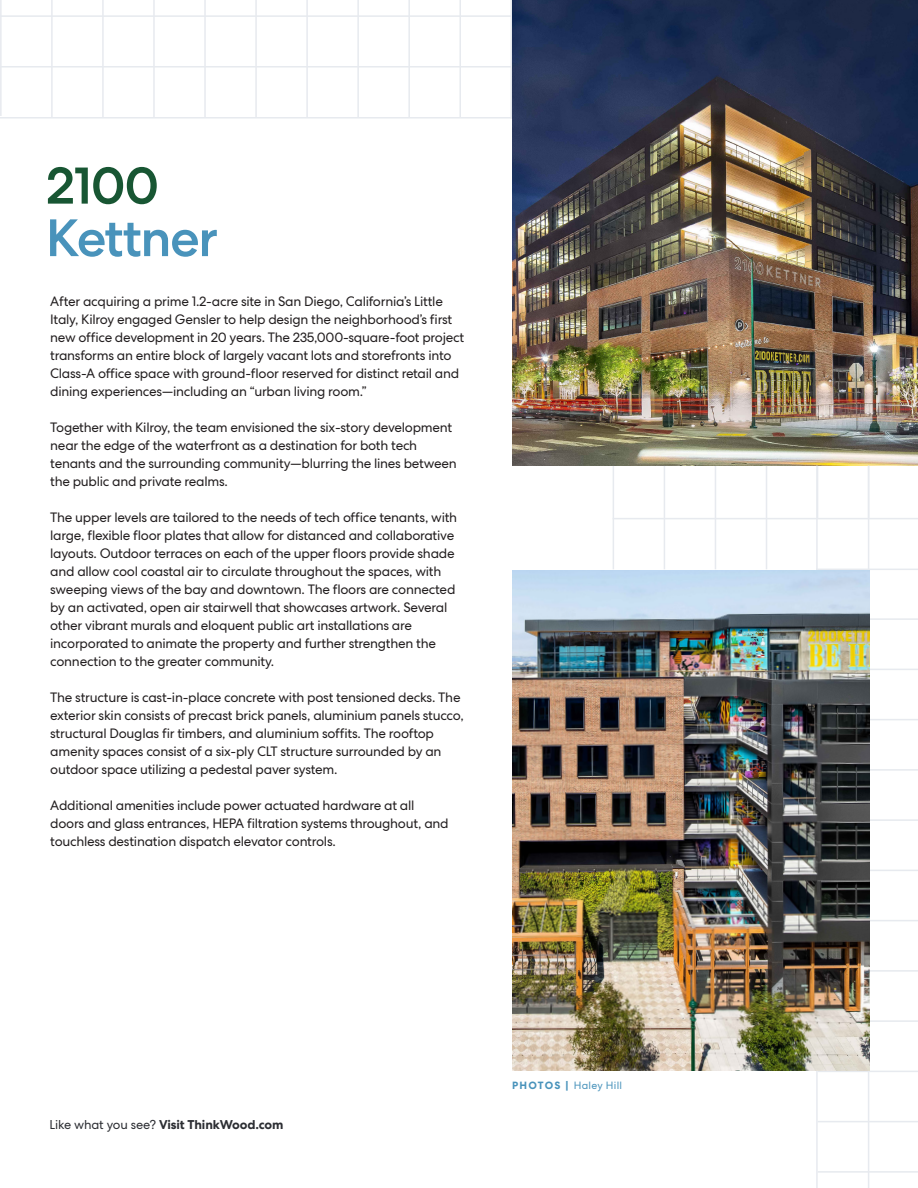
<style>
.page{position:relative;width:918px;height:1188px;background:#fff}
.page>*{position:absolute;margin:0;border:0;box-sizing:border-box;transform-origin:0 0}
.t1{font:500 52.5px/52.5px "Centra No 2";letter-spacing:-.03em;color:#4993bb}
.t2{font:13.5px/18px "Centra No 2";letter-spacing:-.02em;color:#231f20}
.t3{font:700 12.75px "Centra No 2";letter-spacing:-.01em;color:#2c2e33}
.t4{font:10.5px "Centra No 2";letter-spacing:.025em;color:#4993bb}
.s1{color:#185633}
.s2{font-weight:400}
.s3{font-weight:700}
</style>
<div class="page">
<hr style="left:0;top:117px;width:917px;height:1px;background:#e7eaef">
<hr style="left:0;top:15px;width:918px;height:2px;background:#e7eaef">
<hr style="left:0;top:66px;width:918px;height:2px;background:#e7eaef">
<hr style="left:766px;top:0;width:1px;height:569px;background:#e7eaef">
<hr style="left:715px;top:0;width:1px;height:569px;background:#e7eaef">
<hr style="left:664px;top:0;width:1px;height:569px;background:#e7eaef">
<hr style="left:613px;top:0;width:1px;height:569px;background:#e7eaef">
<hr style="left:511px;top:0;width:1px;height:119px;background:#e7eaef">
<hr style="left:459px;top:0;width:2px;height:118px;background:#e7eaef">
<hr style="left:408px;top:0;width:2px;height:118px;background:#e7eaef">
<hr style="left:357px;top:0;width:2px;height:118px;background:#e7eaef">
<hr style="left:306px;top:0;width:2px;height:118px;background:#e7eaef">
<hr style="left:255px;top:0;width:2px;height:118px;background:#e7eaef">
<hr style="left:204px;top:0;width:2px;height:118px;background:#e7eaef">
<hr style="left:153px;top:0;width:2px;height:118px;background:#e7eaef">
<hr style="left:102px;top:0;width:2px;height:118px;background:#e7eaef">
<hr style="left:51px;top:0;width:2px;height:118px;background:#e7eaef">
<hr style="left:0;top:0;width:2px;height:116px;background:#e7eaef">
<img style="left:512px;top:0;width:406px;height:466px">
<hr style="left:816px;top:569px;width:102px;height:1px;background:#e7eaef">
<hr style="left:816px;top:669px;width:102px;height:1px;background:#e7eaef">
<hr style="left:818px;top:719px;width:100px;height:1px;background:#e7eaef">
<hr style="left:818px;top:769px;width:100px;height:2px;background:#e7eaef">
<hr style="left:818px;top:819px;width:100px;height:2px;background:#e7eaef">
<hr style="left:818px;top:870px;width:100px;height:1px;background:#e7eaef">
<hr style="left:818px;top:920px;width:100px;height:1px;background:#e7eaef">
<hr style="left:818px;top:970px;width:100px;height:2px;background:#e7eaef">
<hr style="left:818px;top:1020px;width:100px;height:2px;background:#e7eaef">
<hr style="left:818px;top:1071px;width:100px;height:1px;background:#e7eaef">
<hr style="left:818px;top:1121px;width:100px;height:1px;background:#e7eaef">
<hr style="left:818px;top:1171px;width:100px;height:2px;background:#e7eaef">
<hr style="left:816px;top:618px;width:102px;height:2px;background:#e7eaef">
<hr style="left:613px;top:518px;width:305px;height:1px;background:#e7eaef">
<hr style="left:868px;top:466px;width:1px;height:722px;background:#e7eaef">
<hr style="left:816px;top:466px;width:2px;height:722px;background:#e7eaef">
<img style="left:512px;top:570px;width:357px;height:501px">
<p class="t1" style="left:46px;top:160px;width:174px"><span class="s1">2100<br></span>Kettner</p>
<p class="t2" style="left:50px;top:292px;width:416px">After acquiring a prime 1.2-acre site in San Diego, California’s Little Italy, Kilroy engaged Gensler to help design the neighborhood’s first new office development in 20 years. The 235,000-square-foot project transforms an entire block of largely vacant lots and storefronts into Class-A office space with ground-floor reserved for distinct retail and dining experiences—including an “urban living room.”</p>
<p class="t2" style="left:50px;top:418px;width:408px">Together with Kilroy, the team envisioned the six-story development near the edge of the waterfront as a destination for both tech tenants and the surrounding community—blurring the lines between the public and private realms.</p>
<p class="t2" style="left:50px;top:508px;width:408px">The upper levels are tailored to the needs of tech office tenants, with large, flexible floor plates that allow for distanced and collaborative layouts. Outdoor terraces on each of the upper floors provide shade and allow cool coastal air to circulate throughout the spaces, with sweeping views of the bay and downtown. The floors are connected by an activated, open air stairwell that showcases artwork. Several other vibrant murals and eloquent public art installations are incorporated to animate the property and further strengthen the connection to the greater community.</p>
<p class="t2" style="left:50px;top:688px;width:415px">The structure is cast-in-place concrete with post tensioned decks. The exterior skin consists of precast brick panels, aluminium panels stucco, structural Douglas fir timbers, and aluminium soffits. The rooftop amenity spaces consist of a six-ply CLT structure surrounded by an outdoor space utilizing a pedestal paver system.</p>
<p class="t2" style="left:50px;top:796px;width:400px">Additional amenities include power actuated hardware at all doors and glass entrances, HEPA filtration systems throughout, and touchless destination dispatch elevator controls.</p>
<p class="t3" style="left:50px;top:1117px;width:236px"><span class="s2">Like what you see?</span> Visit ThinkWood.com</p>
<p class="t4" style="left:512px;top:1079px;width:112px"><span class="s3">PHOTOS |</span> Haley Hill</p>
</div>
